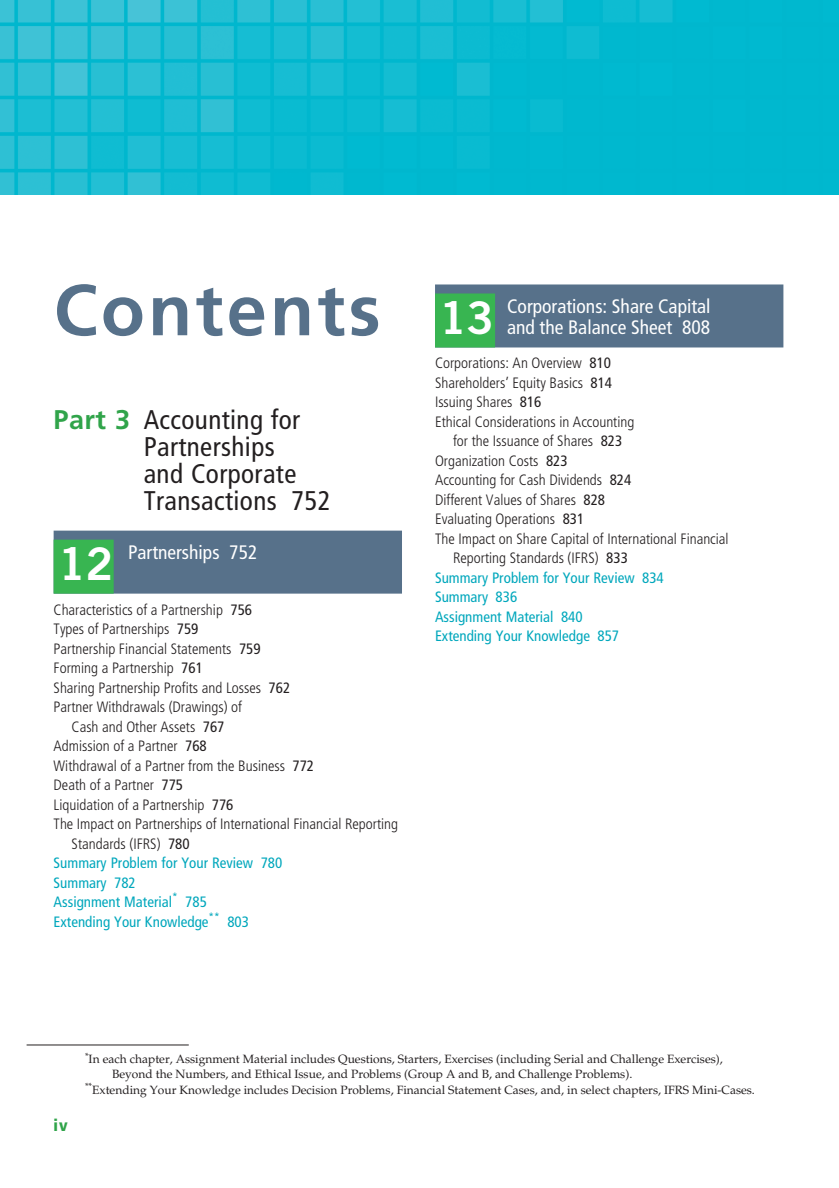
<style>
.page{position:relative;width:839px;height:1188px;background:#fff}
.page>*{position:absolute;margin:0;border:0;box-sizing:border-box;transform-origin:0 0}
.t1{font:700 72px "Frutiger LT Std";letter-spacing:.045em;color:#57718a}
.t2{font:45px "Trade Gothic LT Std Bd 2";color:#fff}
.t3{font:condensed 27px/27px "Frutiger LT Std";letter-spacing:.015em;color:#231f20}
.t4{font:condensed 19.5px/21px "Frutiger LT Std";color:#fff}
.t5{font:900 condensed 16.5px "Frutiger LT Std";color:#30a44a}
.t6{font:300 condensed 15px "Frutiger LT Std";color:#231f20}
.t7{font:condensed 15px "Frutiger LT Std";color:#00a7bc}
.t8{font:12px "Palatino LT Std";color:#231f20}
.s1{font-family:"Trade Gothic LT Std Bd 2";font-weight:400;font-size:45px;color:#fff}
.s2{font-weight:400}
.s3{font-weight:700;font-stretch:normal;color:#30a44a}
</style>
<div class="page">
<img style="left:0;top:0;width:838px;height:194px">
<div style="left:435px;top:284px;width:348px;height:63px;background:#57718a"></div>
<div style="left:435px;top:293px;width:60px;height:54px;background:#38b551"></div>
<div style="left:54px;top:531px;width:348px;height:63px;background:#57718a"></div>
<div style="left:54px;top:540px;width:60px;height:54px;background:#38b551"></div>
<hr style="left:27px;top:1045px;width:162px;height:1px;background:#231f20">
<p class="t1" style="left:54px;top:281px;width:441px">Contents <span class="s1">13</span></p>
<p class="t4" style="left:507px;top:297px;width:205px">Corporations: Share Capital and the Balance Sheet 808</p>
<p class="t6" style="left:435px;top:357px;width:177px">Corporations: An Overview <span class="s2">810</span></p>
<p class="t6" style="left:435px;top:377px;width:178px">Shareholders’ Equity Basics <span class="s2">814</span></p>
<p class="t6" style="left:435px;top:396px;width:108px">Issuing Shares <span class="s2">816</span></p>
<p class="t6" style="left:435px;top:416px;width:201px">Ethical Considerations in Accounting</p>
<p class="t6" style="left:453px;top:435px;width:171px">for the Issuance of Shares <span class="s2">823</span></p>
<p class="t6" style="left:435px;top:455px;width:134px">Organization Costs <span class="s2">823</span></p>
<p class="t6" style="left:435px;top:474px;width:198px">Accounting for Cash Dividends <span class="s2">824</span></p>
<p class="t6" style="left:435px;top:494px;width:171px">Different Values of Shares <span class="s2">828</span></p>
<p class="t6" style="left:435px;top:513px;width:151px">Evaluating Operations <span class="s2">831</span></p>
<p class="t6" style="left:435px;top:533px;width:295px">The Impact on Share Capital of International Financial</p>
<p class="t6" style="left:453px;top:552px;width:176px">Reporting Standards (IFRS) <span class="s2">833</span></p>
<p class="t7" style="left:435px;top:572px;width:230px">Summary Problem for Your Review 834</p>
<p class="t7" style="left:435px;top:591px;width:84px">Summary 836</p>
<p class="t7" style="left:435px;top:611px;width:149px">Assignment Material 840</p>
<p class="t7" style="left:435px;top:630px;width:185px">Extending Your Knowledge 857</p>
<p class="t3" style="left:144px;top:408px;width:188px;text-indent:-90px"><span class="s3">Part 3</span> Accounting for<br>Partnerships<br>and Corporate<br>Transactions 752</p>
<p class="t2" style="left:58px;top:548px;width:56px">12</p>
<p class="t4" style="left:128px;top:543px;width:131px">Partnerships 752</p>
<p class="t6" style="left:54px;top:603px;width:200px">Characteristics of a Partnership <span class="s2">756</span></p>
<p class="t6" style="left:54px;top:623px;width:146px">Types of Partnerships <span class="s2">759</span></p>
<p class="t6" style="left:54px;top:642px;width:208px">Partnership Financial Statements <span class="s2">759</span></p>
<p class="t6" style="left:54px;top:662px;width:151px">Forming a Partnership <span class="s2">761</span></p>
<p class="t6" style="left:54px;top:681px;width:238px">Sharing Partnership Profits and Losses <span class="s2">762</span></p>
<p class="t6" style="left:54px;top:701px;width:190px">Partner Withdrawals (Drawings) of</p>
<p class="t6" style="left:72px;top:720px;width:154px">Cash and Other Assets <span class="s2">767</span></p>
<p class="t6" style="left:54px;top:740px;width:155px">Admission of a Partner <span class="s2">768</span></p>
<p class="t6" style="left:54px;top:759px;width:262px">Withdrawal of a Partner from the Business <span class="s2">772</span></p>
<p class="t6" style="left:54px;top:779px;width:131px">Death of a Partner <span class="s2">775</span></p>
<p class="t6" style="left:54px;top:798px;width:181px">Liquidation of a Partnership <span class="s2">776</span></p>
<p class="t6" style="left:54px;top:818px;width:346px">The Impact on Partnerships of International Financial Reporting</p>
<p class="t6" style="left:72px;top:837px;width:119px">Standards (IFRS) <span class="s2">780</span></p>
<p class="t7" style="left:54px;top:857px;width:230px">Summary Problem for Your Review 780</p>
<p class="t7" style="left:54px;top:876px;width:84px">Summary 782</p>
<p class="t7" style="left:54px;top:896px;width:155px">Assignment Material <sup>*</sup> 785</p>
<p class="t7" style="left:54px;top:915px;width:197px">Extending Your Knowledge <sup>**</sup> 803</p>
<p class="t5" style="left:54px;top:1118px;width:16px">iv</p>
<p class="t8" style="left:85px;top:1055px;width:639px"><sup>*</sup>In each chapter, Assignment Material includes Questions, Starters, Exercises (including Serial and Challenge Exercises),</p>
<p class="t8" style="left:112px;top:1070px;width:521px">Beyond the Numbers, and Ethical Issue, and Problems (Group A and B, and Challenge Problems).</p>
<p class="t8" style="left:85px;top:1085px;width:671px"><sup>**</sup>Extending Your Knowledge includes Decision Problems, Financial Statement Cases, and, in select chapters, IFRS Mini-Cases.</p>
</div>
